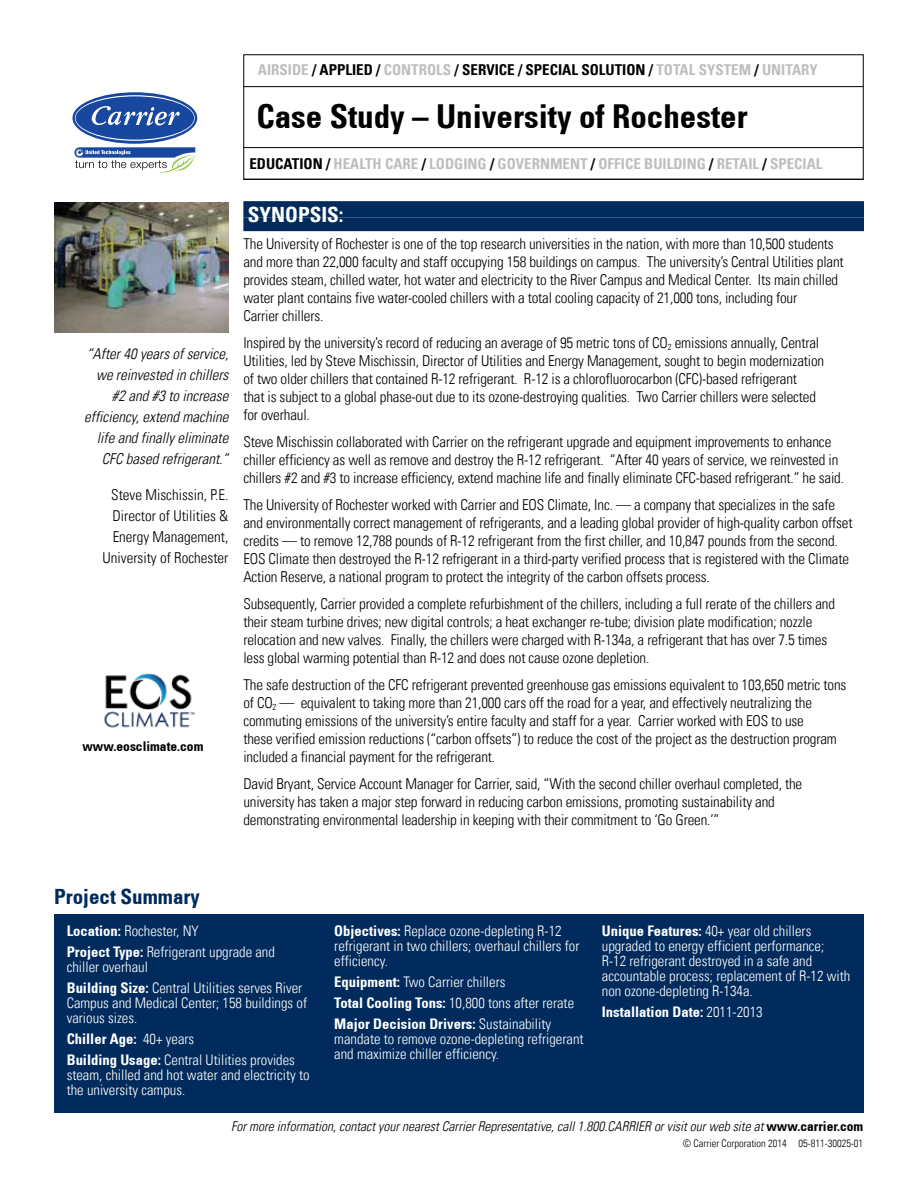
<style>
.page{position:relative;width:918px;height:1188px;background:#fff}
.page>*{position:absolute;margin:0;border:0;box-sizing:border-box;transform-origin:0 0}
.t1{font:700 condensed 33px "Univers 67";color:#000}
.t2{font:700 condensed 21px "Univers 67";color:#002b5c}
.t3{font:700 condensed 21px "Univers 67";color:#fff}
.t4{font:300 condensed 15px/18px "Univers LT";letter-spacing:-.01em;color:#000}
.t5{font:italic 300 condensed 15px/21px "Univers LT";color:#000;text-align:right}
.t6{font:700 condensed 15px "Univers 67";color:#bcbec0}
.t7{font:700 condensed 15px "Univers 67";color:#000}
.t8{font:300 condensed 14.7px/15px "Univers LT";color:#fff}
.t9{font:700 condensed 14.7px "Univers 67";color:#fff}
.t10{font:italic 300 condensed 13.5px "Univers LT";color:#000}
.t11{font:700 condensed 13.5px "Univers 67";color:#000}
.t12{font:300 condensed 10.5px "Univers LT";color:#000}
.s1{color:#bcbec0}
.s2{color:#000}
.s3{font-family:"Univers 67";font-weight:700}
.s4{font-family:"Univers LT";font-weight:300}
.s5{font-family:"Univers 67";font-weight:700;font-style:normal}
</style>
<div class="page">
<img style="left:104px;top:673px;width:91px;height:55px">
<hr style="left:244px;top:86px;width:619px;height:1px;background:#000">
<hr style="left:243px;top:179px;width:621px;height:1px;background:#000">
<hr style="left:244px;top:147px;width:619px;height:1px;background:#000">
<div style="left:54px;top:914px;width:810px;height:198px;background:#002b5c"></div>
<svg style="left:74px;top:147px;width:121px;height:26px"></svg>
<svg style="left:72px;top:92px;width:125px;height:52px"></svg>
<svg style="left:75px;top:95px;width:120px;height:46px"></svg>
<div style="left:76px;top:96px;width:118px;height:44px;background:#17479e;border-radius:50%"></div>
<svg style="left:91px;top:106px;width:89px;height:19px"></svg>
<div style="left:243px;top:201px;width:621px;height:17px;background:#002b5c"></div>
<div style="left:243px;top:218px;width:621px;height:13px;background:#002b5c"></div>
<img style="left:55px;top:202px;width:173px;height:131px">
<p class="t7" style="left:258px;top:61px;width:561px"><span class="s1">AIRSIDE</span> / APPLIED / <span class="s1">CONTROLS</span> / SERVICE / SPECIAL SOLUTION / <span class="s1">TOTAL SYSTEM</span> / <span class="s1">UNITARY</span></p>
<h1 class="t1" style="left:256px;top:96px;width:493px">Case Study – University of Rochester</h1>
<p class="t6" style="left:249px;top:154px;width:575px"><span class="s2">EDUCATION /</span> HEALTH CARE <span class="s2">/</span> LODGING <span class="s2">/</span> GOVERNMENT <span class="s2">/</span> OFFICE BUILDING <span class="s2">/</span> RETAIL <span class="s2">/</span> SPECIAL</p>
<p class="t5" style="left:84px;top:343px;width:146px">“After 40 years of service, we reinvested in chillers #2 and #3 to increase efficiency, extend machine life and finally eliminate<br>CFC based refrigerant.”</p>
<p class="t4" style="left:103px;top:484px;width:127px;line-height:21px;text-align:right">Steve Mischissin, P.E.<br>Director of Utilities &amp;<br>Energy Management,<br>University of Rochester</p>
<p class="t11" style="left:82px;top:737px;width:123px">www.eosclimate.com</p>
<h2 class="t3" style="left:248px;top:202px;width:97px">SYNOPSIS:</h2>
<p class="t4" style="left:243px;top:235px;width:602px">The University of Rochester is one of the top research universities in the nation, with more than 10,500 students and more than 22,000 faculty and staff occupying 158 buildings on campus. The university’s Central Utilities plant provides steam, chilled water, hot water and electricity to the River Campus and Medical Center. Its main chilled water plant contains five water-cooled chillers with a total cooling capacity of 21,000 tons, including four<br>Carrier chillers.</p>
<p class="t4" style="left:243px;top:334px;width:582px">Inspired by the university’s record of reducing an average of 95 metric tons of CO<sub>2</sub> emissions annually, Central Utilities, led by Steve Mischissin, Director of Utilities and Energy Management, sought to begin modernization of two older chillers that contained R-12 refrigerant. R-12 is a chlorofluorocarbon (CFC)-based refrigerant<br>that is subject to a global phase-out due to its ozone-destroying qualities. Two Carrier chillers were selected for overhaul.</p>
<p class="t4" style="left:243px;top:433px;width:602px">Steve Mischissin collaborated with Carrier on the refrigerant upgrade and equipment improvements to enhance chiller efficiency as well as remove and destroy the R-12 refrigerant. “After 40 years of service, we reinvested in chillers #2 and #3 to increase efficiency, extend machine life and finally eliminate CFC-based refrigerant.” he said.</p>
<p class="t4" style="left:243px;top:496px;width:611px">The University of Rochester worked with Carrier and EOS Climate, Inc. — a company that specializes in the safe and environmentally correct management of refrigerants, and a leading global provider of high-quality carbon offset credits — to remove 12,788 pounds of R-12 refrigerant from the first chiller, and 10,847 pounds from the second.<br>EOS Climate then destroyed the R-12 refrigerant in a third-party verified process that is registered with the Climate Action Reserve, a national program to protect the integrity of the carbon offsets process.</p>
<p class="t4" style="left:243px;top:595px;width:593px">Subsequently, Carrier provided a complete refurbishment of the chillers, including a full rerate of the chillers and their steam turbine drives; new digital controls; a heat exchanger re-tube; division plate modification; nozzle relocation and new valves. Finally, the chillers were charged with R-134a, a refrigerant that has over 7.5 times less global warming potential than R-12 and does not cause ozone depletion.</p>
<p class="t4" style="left:243px;top:676px;width:605px">The safe destruction of the CFC refrigerant prevented greenhouse gas emissions equivalent to 103,650 metric tons of CO<sub>2</sub> — equivalent to taking more than 21,000 cars off the road for a year, and effectively neutralizing the commuting emissions of the university’s entire faculty and staff for a year. Carrier worked with EOS to use<br>these verified emission reductions (“carbon offsets”) to reduce the cost of the project as the destruction program included a financial payment for the refrigerant.</p>
<p class="t4" style="left:243px;top:775px;width:560px">David Bryant, Service Account Manager for Carrier, said, “With the second chiller overhaul completed, the university has taken a major step forward in reducing carbon emissions, promoting sustainability and demonstrating environmental leadership in keeping with their commitment to ‘Go Green.’”</p>
<h2 class="t2" style="left:54px;top:883px;width:147px">Project Summary</h2>
<p class="t8" style="left:67px;top:920px;width:210px;line-height:21px"><span class="s3">Location:</span> Rochester, NY<br><span class="s3">Project Type:</span> Refrigerant upgrade and</p>
<p class="t8" style="left:67px;top:956px;width:237px;line-height:21px">chiller overhaul<br><span class="s3">Building Size:</span> Central Utilities serves River</p>
<p class="t8" style="left:67px;top:995px;width:242px">Campus and Medical Center; 158 buildings of various sizes.</p>
<p class="t9" style="left:67px;top:1030px;width:129px">Chiller Age: <span class="s4">40+ years</span></p>
<p class="t8" style="left:67px;top:1052px;width:244px"><span class="s3">Building Usage:</span> Central Utilities provides steam, chilled and hot water and electricity to the university campus.</p>
<p class="t8" style="left:334px;top:923px;width:247px"><span class="s3">Objectives:</span> Replace ozone-depleting R-12 refrigerant in two chillers; overhaul chillers for efficiency.</p>
<p class="t8" style="left:334px;top:971px;width:241px;line-height:21px"><span class="s3">Equipment:</span> Two Carrier chillers<br><span class="s3">Total Cooling Tons:</span> 10,800 tons after rerate</p>
<p class="t9" style="left:334px;top:1015px;width:218px">Major Decision Drivers: <span class="s4">Sustainability</span></p>
<p class="t8" style="left:334px;top:1031px;width:251px">mandate to remove ozone-depleting refrigerant and maximize chiller efficiency.</p>
<p class="t8" style="left:602px;top:923px;width:250px"><span class="s3">Unique Features:</span> 40+ year old chillers upgraded to energy efficient performance; R-12 refrigerant destroyed in a safe and accountable process; replacement of R-12 with non ozone-depleting R-134a.</p>
<p class="t9" style="left:602px;top:1003px;width:162px">Installation Date: <span class="s4">2011-2013</span></p>
<p class="t10" style="left:231px;top:1118px;width:634px">For more information, contact your nearest Carrier Representative, call 1.800.CARRIER or visit our web site at <span class="s5">www.carrier.com</span></p>
<p class="t12" style="left:683px;top:1137px;width:182px">© Carrier Corporation 2014 05-811-30025-01</p>
</div>
